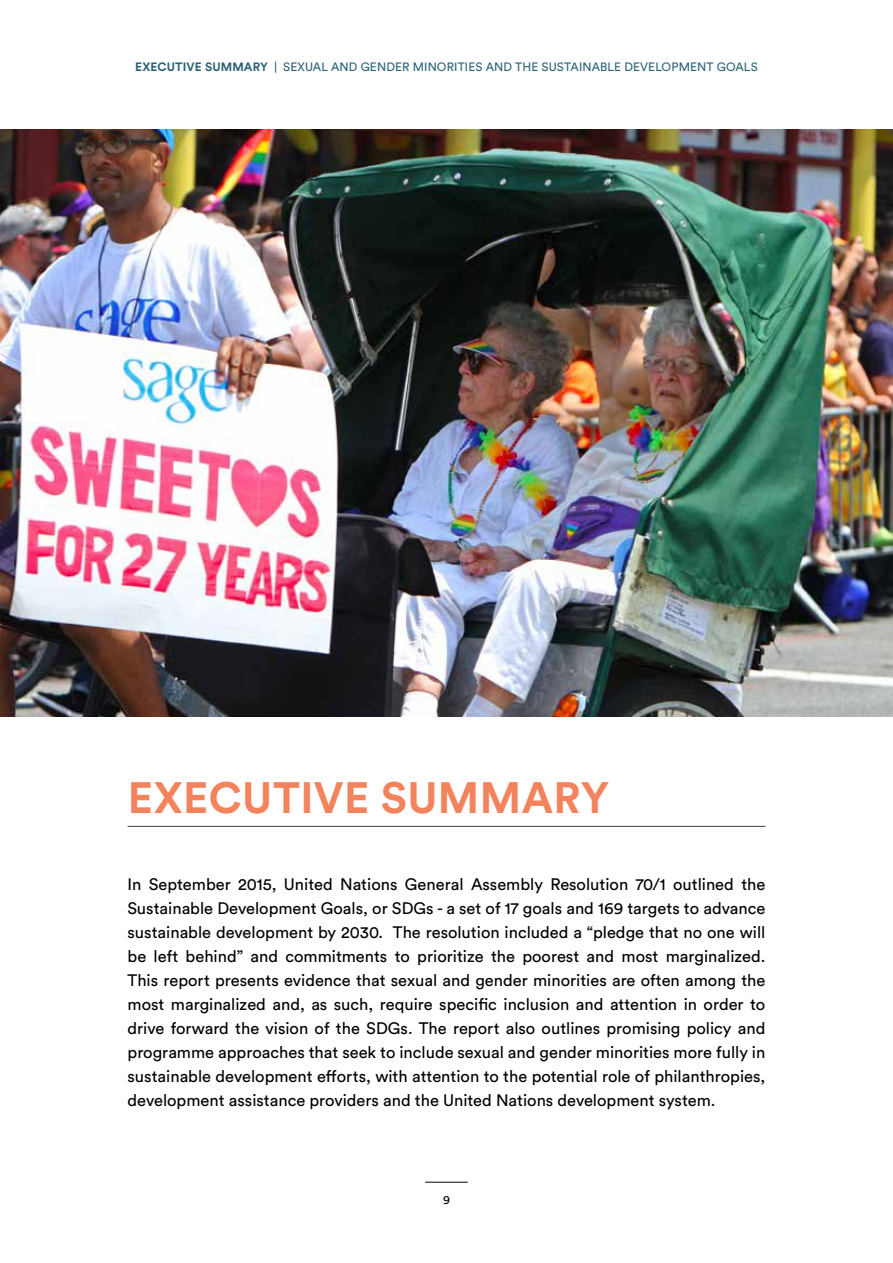
<style>
.page{position:relative;width:893px;height:1263px;background:#fff}
.page>*{position:absolute;margin:0;border:0;box-sizing:border-box;transform-origin:0 0}
.t1{font:700 43.5px "Circular Std";letter-spacing:.01em;color:#f3835d}
.t2{font:16.5px/24px "Circular Std";color:#000;text-align:justify}
.t3{font:12px "Circular Std";letter-spacing:.01em;color:#296276}
.t4{font:12px "Circular Std";color:#000}
.s1{font-weight:700}
</style>
<div class="page">
<hr style="left:425px;top:1182px;width:43px;height:1px;background:#000">
<img style="left:0;top:130px;width:893px;height:586px">
<hr style="left:128px;top:826px;width:637px;height:1px;background:#393e46">
<p class="t3" style="left:135px;top:60px;width:624px"><span class="s1">EXECUTIVE SUMMARY</span> | SEXUAL AND GENDER MINORITIES AND THE SUSTAINABLE DEVELOPMENT GOALS</p>
<h1 class="t1" style="left:128px;top:770px;width:483px">EXECUTIVE SUMMARY</h1>
<p class="t2" style="left:128px;top:872px;width:639px">In September 2015, United Nations General Assembly Resolution 70/1 outlined the Sustainable Development Goals, or SDGs - a set of 17 goals and 169 targets to advance sustainable development by 2030. The resolution included a “pledge that no one will be left behind” and commitments to prioritize the poorest and most marginalized.<br>This report presents evidence that sexual and gender minorities are often among the most marginalized and, as such, require specific inclusion and attention in order to drive forward the vision of the SDGs. The report also outlines promising policy and programme approaches that seek to include sexual and gender minorities more fully in sustainable development efforts, with attention to the potential role of philanthropies, development assistance providers and the United Nations development system.</p>
<p class="t4" style="left:443px;top:1192px;width:8px">9</p>
</div>
